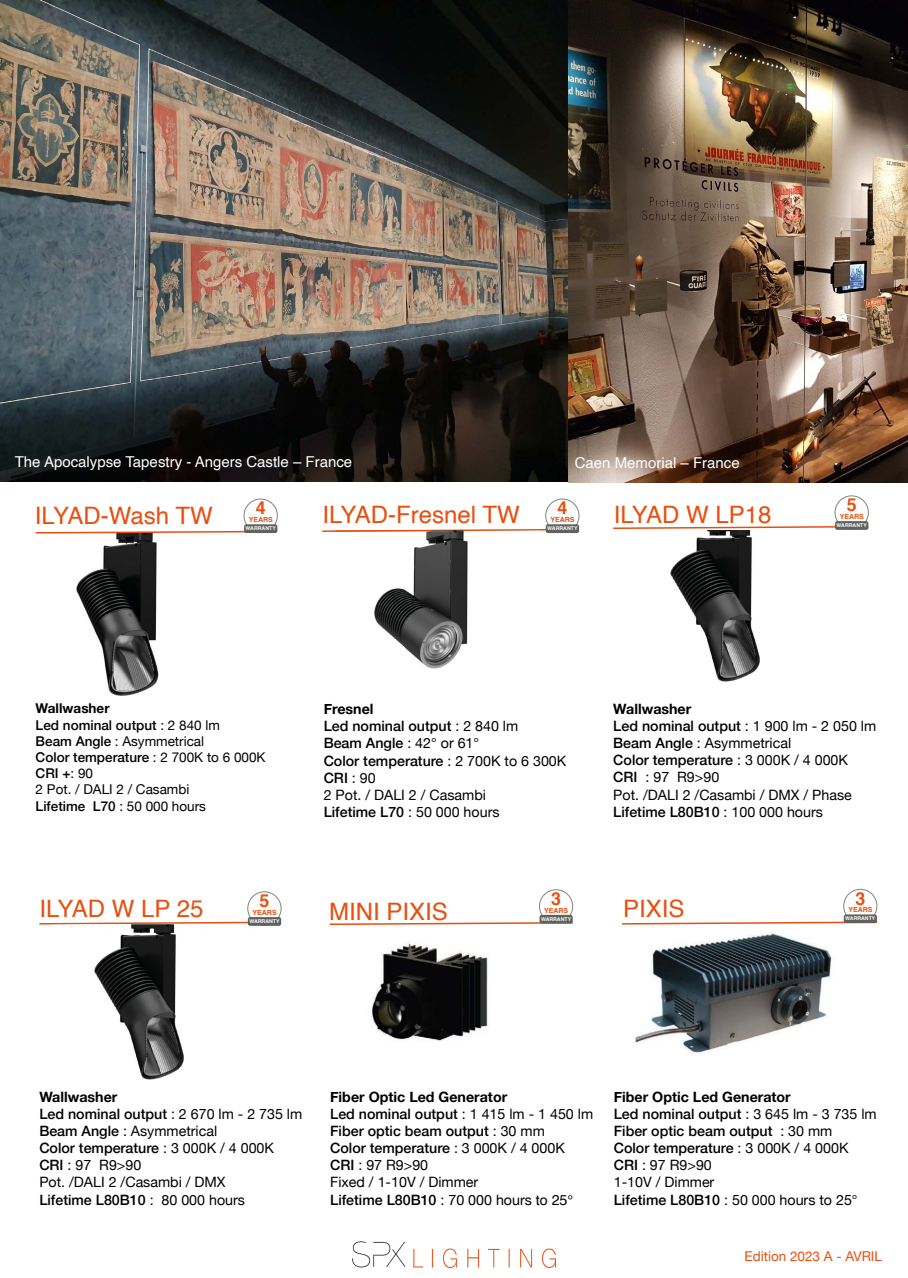
<style>
.page{position:relative;width:908px;height:1278px;background:#fff}
.page>*{position:absolute;margin:0;border:0;box-sizing:border-box;transform-origin:0 0}
.t1{font:24px "Helvetica";color:#e94e0f}
.t2{font:700 17.85px "Helvetica";color:#e95010}
.t3{font:15px "Helvetica";color:#fff}
.t4{font:14.25px/17.1px "Helvetica Neue";color:#000}
.t5{font:500 14.25px/17.1px "Helvetica Neue";color:#000}
.t6{font:13.5px/16.2px "Helvetica Neue";color:#000}
.t7{font:13.5px "Helvetica Neue";color:#e94e0f}
.t8{font:700 7.05px "Helvetica";color:#e95010}
.t9{font:700 5.25px "Helvetica";color:#fff}
.s1{font-weight:700}
.s2{font-weight:500}
.s3{font-weight:400}
.s4{font-family:"Helvetica";font-weight:400}
</style>
<div class="page">
<svg style="left:329px;top:922px;width:244px;height:3px"></svg>
<img style="left:372px;top:943px;width:117px;height:98px">
<svg style="left:622px;top:921px;width:256px;height:4px"></svg>
<img style="left:635px;top:933px;width:198px;height:120px">
<svg style="left:322px;top:529px;width:224px;height:3px"></svg>
<svg style="left:613px;top:525px;width:256px;height:5px"></svg>
<img style="left:670px;top:530px;width:90px;height:152px">
<img style="left:374px;top:532px;width:94px;height:137px">
<img style="left:335px;top:530px;width:205px;height:2px">
<img style="left:76px;top:534px;width:83px;height:162px">
<svg style="left:35px;top:530px;width:221px;height:4px"></svg>
<svg style="left:39px;top:921px;width:209px;height:3px"></svg>
<img style="left:87px;top:924px;width:162px;height:156px">
<img style="left:353px;top:1242px;width:202px;height:25px">
<div style="left:244px;top:499px;width:34px;height:34px;border:1px solid #84847b;border-radius:50%"></div>
<div style="left:244px;top:524px;width:33px;height:9px;background:#616160;border-radius:2px"></div>
<div style="left:545px;top:499px;width:34px;height:34px;border:1px solid #84847b;border-radius:50%"></div>
<div style="left:546px;top:524px;width:33px;height:9px;background:#616160;border-radius:2px"></div>
<div style="left:835px;top:496px;width:34px;height:33px;border:1px solid #84847b;border-radius:50%"></div>
<div style="left:835px;top:521px;width:33px;height:9px;background:#616160;border-radius:2px"></div>
<div style="left:539px;top:889px;width:34px;height:34px;border:1px solid #84847b;border-radius:50%"></div>
<div style="left:539px;top:915px;width:34px;height:8px;background:#616160;border-radius:2px"></div>
<div style="left:843px;top:889px;width:34px;height:34px;border:1px solid #84847b;border-radius:50%"></div>
<div style="left:844px;top:914px;width:33px;height:9px;background:#616160;border-radius:2px"></div>
<div style="left:247px;top:891px;width:34px;height:34px;border:1px solid #84847b;border-radius:50%"></div>
<div style="left:248px;top:917px;width:33px;height:9px;background:#616160;border-radius:2px"></div>
<img style="left:0;top:0;width:569px;height:481px">
<img style="left:569px;top:0;width:339px;height:482px">
<p class="t3" style="left:15px;top:450px;width:339px">The Apocalypse Tapestry - Angers Castle – France</p>
<p class="t3" style="left:575px;top:451px;width:167px">Caen Memorial – France</p>
<h1 class="t1" style="left:35px;top:497px;width:179px">ILYAD-Wash TW</h1>
<p class="t2" style="left:256px;top:494px;width:11px">4</p>
<p class="t8" style="left:249px;top:514px;width:26px">YEARS</p>
<p class="t9" style="left:246px;top:524px;width:32px">WARRANTY</p>
<h1 class="t1" style="left:322px;top:496px;width:199px">ILYAD-Fresnel TW</h1>
<p class="t2" style="left:557px;top:494px;width:11px">4</p>
<p class="t8" style="left:550px;top:514px;width:26px">YEARS</p>
<p class="t9" style="left:547px;top:524px;width:32px">WARRANTY</p>
<h1 class="t1" style="left:614px;top:496px;width:159px">ILYAD W LP18</h1>
<p class="t2" style="left:847px;top:490px;width:11px">5</p>
<p class="t8" style="left:840px;top:511px;width:26px">YEARS</p>
<p class="t9" style="left:837px;top:521px;width:32px">WARRANTY</p>
<p class="t6" style="left:36px;top:701px;width:231px"><span class="s1">Wallwasher<br></span><span class="s2">Led nominal output</span> : 2 840 lm<br><span class="s2">Beam Angle</span> : Asymmetrical<br><span class="s2">Color temperature</span> : 2 700K to 6 000K<br><span class="s2">CRI +</span>: 90<br>2 Pot. / DALI 2 / Casambi<br><span class="s2">Lifetime L70</span> : 50 000 hours</p>
<p class="t4" style="left:324px;top:701px;width:244px"><span class="s1">Fresnel<br></span><span class="s2">Led nominal output</span> : 2 840 lm<br><span class="s2">Beam Angle</span> : 42° or 61°<br><span class="s2">Color temperature</span> : 2 700K to 6 300K<br><span class="s2">CRI</span> : 90<br>2 Pot. / DALI 2 / Casambi<br><span class="s2">Lifetime L70</span> : 50 000 hours</p>
<p class="t4" style="left:613px;top:701px;width:264px"><span class="s1">Wallwasher<br></span><span class="s2">Led nominal output</span> : 1 900 lm - 2 050 lm<br><span class="s2">Beam Angle</span> : Asymmetrical<br><span class="s2">Color temperature</span> : 3 000K / 4 000K<br><span class="s2">CRI</span> : 97 R9&gt;90<br>Pot. /DALI 2 /Casambi / DMX / Phase<br><span class="s2">Lifetime L80B10</span> : 100 000 hours</p>
<h1 class="t1" style="left:39px;top:890px;width:166px">ILYAD W LP 25</h1>
<p class="t2" style="left:259px;top:886px;width:11px">5</p>
<p class="t8" style="left:253px;top:907px;width:26px">YEARS</p>
<p class="t9" style="left:249px;top:917px;width:32px">WARRANTY</p>
<p class="t2" style="left:551px;top:884px;width:11px">3</p>
<h1 class="t1" style="left:329px;top:893px;width:120px">MINI PIXIS</h1>
<h1 class="t1" style="left:623px;top:890px;width:63px">PIXIS</h1>
<p class="t8" style="left:544px;top:904px;width:26px">YEARS</p>
<p class="t9" style="left:541px;top:915px;width:32px">WARRANTY</p>
<p class="t2" style="left:855px;top:884px;width:11px">3</p>
<p class="t8" style="left:848px;top:904px;width:26px">YEARS</p>
<p class="t9" style="left:845px;top:914px;width:32px">WARRANTY</p>
<p class="t4" style="left:39px;top:1089px;width:264px"><span class="s1">Wallwasher<br></span><span class="s2">Led nominal output</span> : 2 670 lm - 2 735 lm<br><span class="s2">Beam Angle</span> : Asymmetrical<br><span class="s2">Color temperature</span> : 3 000K / 4 000K<br><span class="s2">CRI</span> : 97 R9&gt;90<br>Pot. /DALI 2 /Casambi / DMX<br><span class="s2">Lifetime L80B10</span> : 80 000 hours</p>
<p class="t5" style="left:330px;top:1087px;width:264px"><span class="s1">Fiber Optic Led Generator<br></span>Led nominal output <span class="s3">: 1 415 lm - 1 450 lm<br></span>Fiber optic beam output <span class="s3">: 30 mm<br></span>Color temperature <span class="s3">: 3 000K / 4 000K<br></span>CRI <span class="s3">: 97 R9&gt;90<br>Fixed / 1-10V / Dimmer<br></span>Lifetime L80B10 <span class="s3">: 70 000 hours</span> <span class="s4">to 25°</span></p>
<p class="t5" style="left:614px;top:1087px;width:264px"><span class="s1">Fiber Optic Led Generator<br></span>Led nominal output <span class="s3">: 3 645 lm - 3 735 lm<br></span>Fiber optic beam output <span class="s3">: 30 mm<br></span>Color temperature <span class="s3">: 3 000K / 4 000K<br></span>CRI <span class="s3">: 97 R9&gt;90<br>1-10V / Dimmer<br></span>Lifetime L80B10 <span class="s3">: 50 000 hours to 25°</span></p>
<p class="t7" style="left:744px;top:1246px;width:139px">Edition 2023 A - AVRIL</p>
</div>
